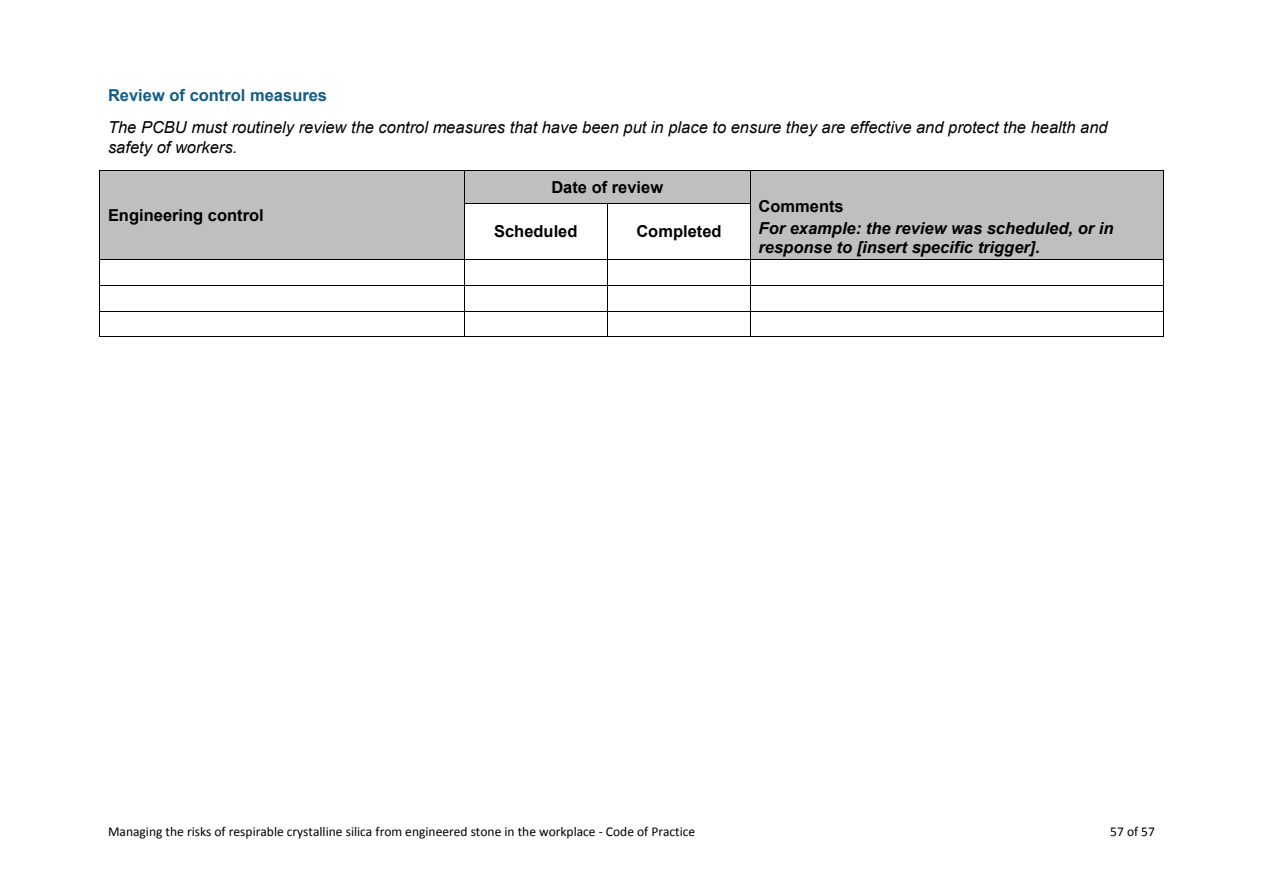
<style>
.page{position:relative;width:1263px;height:893px;background:#fff}
.page>*{position:absolute;margin:0;border:0;box-sizing:border-box;transform-origin:0 0}
.t1{font:italic 16.5px/20.4px "Arial";color:#000}
.t2{font:italic 700 16.5px/19px "Arial";color:#000}
.t3{font:700 16.5px "Arial";color:#000}
.t4{font:700 16.5px "Arial";color:#145b85}
.t5{font:13.5px "Calibri";color:#000}
</style>
<div class="page">
<div style="left:100px;top:171px;width:364px;height:88px;background:#bfbfbf"></div>
<div style="left:464px;top:171px;width:286px;height:32px;background:#bfbfbf"></div>
<div style="left:751px;top:171px;width:412px;height:88px;background:#bfbfbf"></div>
<hr style="left:100px;top:171px;width:364px;height:1px;background:#000">
<hr style="left:464px;top:171px;width:286px;height:1px;background:#000">
<hr style="left:751px;top:171px;width:412px;height:1px;background:#000">
<hr style="left:100px;top:171px;width:1px;height:32px;background:#000">
<hr style="left:464px;top:171px;width:1px;height:32px;background:#000">
<hr style="left:750px;top:171px;width:1px;height:32px;background:#000">
<hr style="left:1163px;top:171px;width:1px;height:32px;background:#000">
<hr style="left:464px;top:203px;width:143px;height:1px;background:#000">
<hr style="left:608px;top:203px;width:142px;height:1px;background:#000">
<hr style="left:100px;top:203px;width:1px;height:56px;background:#000">
<hr style="left:464px;top:203px;width:1px;height:56px;background:#000">
<hr style="left:607px;top:203px;width:1px;height:56px;background:#000">
<hr style="left:750px;top:203px;width:1px;height:56px;background:#000">
<hr style="left:1163px;top:203px;width:1px;height:56px;background:#000">
<hr style="left:100px;top:259px;width:364px;height:1px;background:#000">
<hr style="left:464px;top:259px;width:143px;height:1px;background:#000">
<hr style="left:608px;top:259px;width:142px;height:1px;background:#000">
<hr style="left:751px;top:259px;width:412px;height:1px;background:#000">
<hr style="left:100px;top:285px;width:364px;height:1px;background:#000">
<hr style="left:464px;top:285px;width:143px;height:1px;background:#000">
<hr style="left:608px;top:285px;width:142px;height:1px;background:#000">
<hr style="left:751px;top:285px;width:412px;height:1px;background:#000">
<hr style="left:100px;top:311px;width:364px;height:1px;background:#000">
<hr style="left:464px;top:311px;width:143px;height:1px;background:#000">
<hr style="left:608px;top:311px;width:142px;height:1px;background:#000">
<hr style="left:751px;top:311px;width:412px;height:1px;background:#000">
<hr style="left:100px;top:336px;width:364px;height:1px;background:#000">
<svg style="left:464px;top:260px;width:1px;height:76px"></svg>
<hr style="left:464px;top:336px;width:143px;height:1px;background:#000">
<svg style="left:607px;top:259px;width:1px;height:78px"></svg>
<hr style="left:608px;top:336px;width:142px;height:1px;background:#000">
<svg style="left:750px;top:259px;width:1px;height:78px"></svg>
<hr style="left:751px;top:336px;width:412px;height:1px;background:#000">
<svg style="left:1163px;top:259px;width:1px;height:78px"></svg>
<p class="t4" style="left:108px;top:84px;width:221px">Review of control measures</p>
<p class="t1" style="left:108px;top:117px;width:1001px">The PCBU must routinely review the control measures that have been put in place to ensure they are effective and protect the health and safety of workers.</p>
<p class="t3" style="left:108px;top:204px;width:157px">Engineering control</p>
<p class="t3" style="left:551px;top:176px;width:113px">Date of review</p>
<p class="t3" style="left:494px;top:221px;width:85px">Scheduled</p>
<p class="t3" style="left:636px;top:221px;width:87px">Completed</p>
<p class="t3" style="left:759px;top:195px;width:87px">Comments</p>
<p class="t2" style="left:759px;top:219px;width:356px">For example: the review was scheduled, or in response to [insert specific trigger].</p>
<p class="t5" style="left:108px;top:823px;width:589px">Managing the risks of respirable crystalline silica from engineered stone in the workplace - Code of Practice</p>
<p class="t5" style="left:1110px;top:823px;width:46px">57 of 57</p>
</div>
